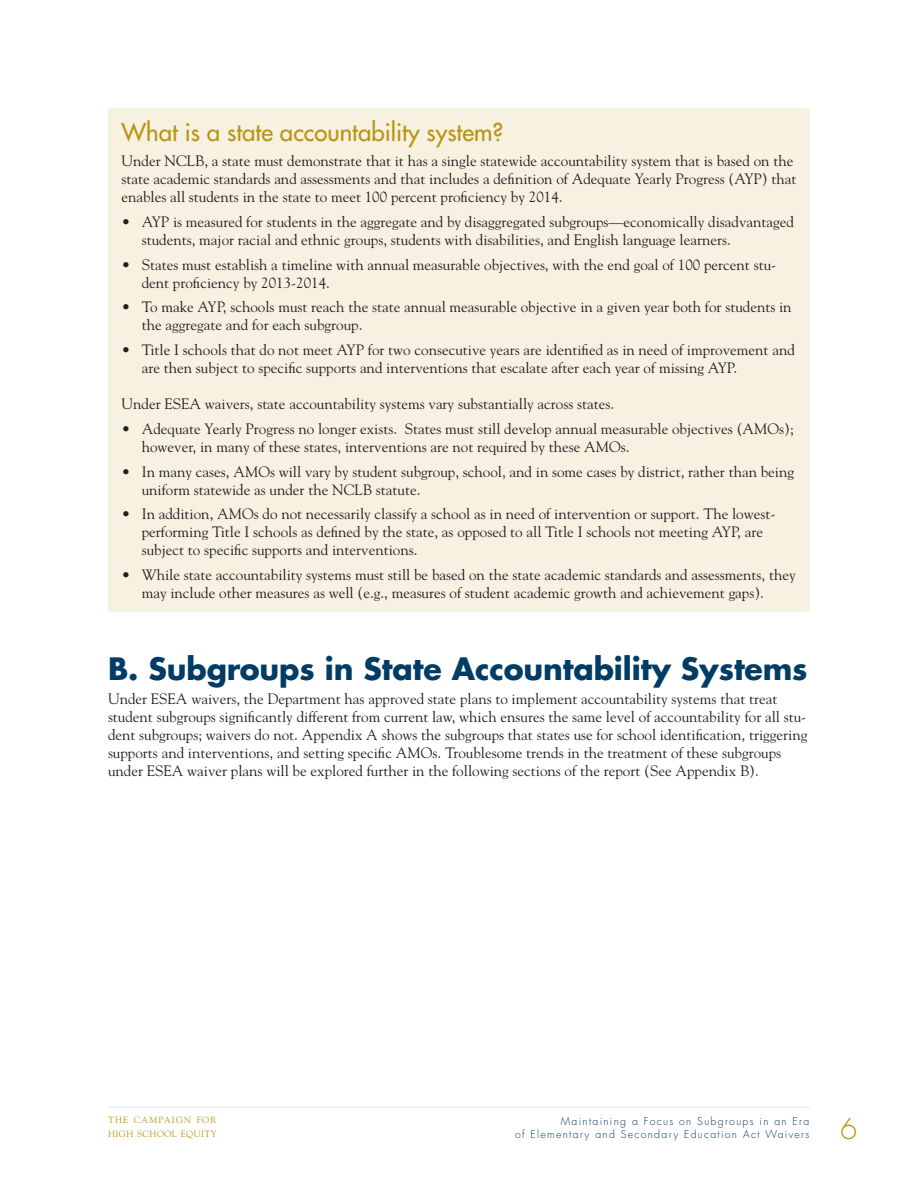
<style>
.page{position:relative;width:918px;height:1188px;background:#fff}
.page>*{position:absolute;margin:0;border:0;box-sizing:border-box;transform-origin:0 0}
.t1{font:700 30px "Futura Std";letter-spacing:-.005em;color:#003c64}
.t2{font:300 27.75px "Futura Std";color:#bb940f}
.t3{font:500 24px "Futura Std";color:#bb940f}
.body{font:15px/18px "Goudy Std";color:#231f20}
.t4{font:300 10.5px/13.5px "Futura Std";letter-spacing:.125em;color:#003c64;text-align:right}
.t5{font:9px/13.8px "Goudy Std";letter-spacing:.05em;color:#bb940f}
</style>
<div class="page">
<hr style="left:108px;top:1107px;width:702px;height:1px;background:#e6e7e9">
<div style="left:108px;top:108px;width:702px;height:504px;background:#f7f1e1"></div>
<p class="t3" style="left:122px;top:117px;width:383px">What is a state accountability system?</p>
<p class="body" style="left:122px;top:152px;width:676px">Under NCLB, a state must demonstrate that it has a single statewide accountability system that is based on the state academic standards and assessments and that includes a definition of Adequate Yearly Progress (AYP) that enables all students in the state to meet 100 percent proficiency by 2014.</p>
<p class="body" style="left:142px;top:212px;width:654px;text-indent:-20px">• AYP is measured for students in the aggregate and by disaggregated subgroups—economically disadvantaged students, major racial and ethnic groups, students with disabilities, and English language learners.</p>
<p class="body" style="left:142px;top:255px;width:636px;text-indent:-20px">• States must establish a timeline with annual measurable objectives, with the end goal of 100 percent stu&shy;dent proficiency by 2013-2014.</p>
<p class="body" style="left:142px;top:298px;width:651px;text-indent:-20px">• To make AYP, schools must reach the state annual measurable objective in a given year both for students in the aggregate and for each subgroup.</p>
<p class="body" style="left:142px;top:341px;width:655px;text-indent:-20px">• Title I schools that do not meet AYP for two consecutive years are identified as in need of improvement and are then subject to specific supports and interventions that escalate after each year of missing AYP.</p>
<p class="body" style="left:121px;top:395px;width:494px">Under ESEA waivers, state accountability systems vary substantially across states.</p>
<p class="body" style="left:142px;top:419px;width:654px;text-indent:-20px">• Adequate Yearly Progress no longer exists. States must still develop annual measurable objectives (AMOs); however, in many of these states, interventions are not required by these AMOs.</p>
<p class="body" style="left:142px;top:462px;width:654px;text-indent:-20px">• In many cases, AMOs will vary by student subgroup, school, and in some cases by district, rather than being uniform statewide as under the NCLB statute.</p>
<p class="body" style="left:142px;top:505px;width:635px;text-indent:-20px">• In addition, AMOs do not necessarily classify a school as in need of intervention or support. The lowest&shy;performing Title I schools as defined by the state, as opposed to all Title I schools not meeting AYP, are subject to specific supports and interventions.</p>
<p class="body" style="left:142px;top:566px;width:655px;text-indent:-20px">• While state accountability systems must still be based on the state academic standards and assessments, they may include other measures as well (e.g., measures of student academic growth and achievement gaps).</p>
<p class="t1" style="left:108px;top:648px;width:701px">B. Subgroups in State Accountability Systems</p>
<p class="body" style="left:108px;top:690px;width:701px">Under ESEA waivers, the Department has approved state plans to implement accountability systems that treat student subgroups significantly different from current law, which ensures the same level of accountability for all stu&shy;dent subgroups; waivers do not. Appendix A shows the subgroups that states use for school identification, triggering supports and interventions, and setting specific AMOs. Troublesome trends in the treatment of these subgroups under ESEA waiver plans will be explored further in the following sections of the report (See Appendix B).</p>
<p class="t5" style="left:108px;top:1113px;width:110px">THE CAMPAIGN FOR<br>HIGH SCHOOL EQUITY</p>
<p class="t4" style="left:515px;top:1115px;width:296px">Maintaining a Focus on Subgroups in an Era<br>of Elementary and Secondary Education Act Waivers</p>
<h2 class="t2" style="left:840px;top:1112px;width:19px">6</h2>
</div>
